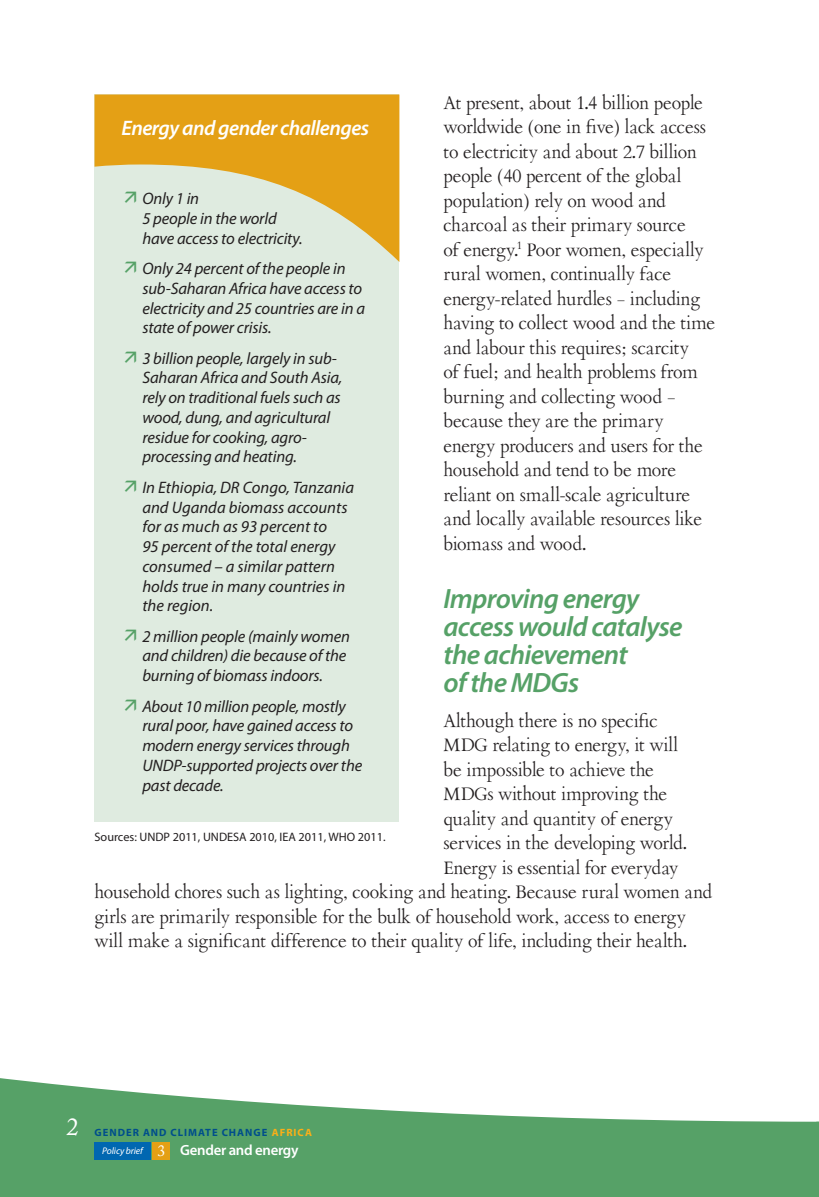
<style>
.page{position:relative;width:819px;height:1197px;background:#fff}
.page>*{position:absolute;margin:0;border:0;box-sizing:border-box;transform-origin:0 0}
.t1{font:italic 600 28px/28px "Myriad Pro";letter-spacing:-.025em;color:#56a167}
.t2{font:24.5px "Adobe Caslon Pro";color:#fff}
.t3{font:italic 600 21px "Myriad Pro";letter-spacing:-.025em;color:#fff}
.t4{font:19.25px/24.5px "Aetna JY Newstyle Roman";letter-spacing:-.01em;color:#231f20}
.t5{font:italic 16.62px/19.8px "Myriad Pro";letter-spacing:-.01em;color:#231f20}
.t6{font:600 14.88px "Myriad Pro";letter-spacing:-.02em;color:#fff}
.t7{font:12.25px "Myriad Pro";color:#231f20}
.t8{font:700 10.5px "Myriad Pro";letter-spacing:.095em;color:#004e8b}
.t9{font:italic 9.62px "Myriad Pro";letter-spacing:-.01em;color:#fff}
.s1{color:#fcaf17}
.s2{font-family:"Adobe Caslon";font-style:normal;font-size:15.75px}
</style>
<div class="page">
<svg style="left:0;top:1078px;width:816px;height:119px;fill:#56a167"></svg>
<div style="left:94px;top:1142px;width:57px;height:17px;background:#0067b1"></div>
<div style="left:153px;top:1142px;width:17px;height:17px;background:#e4a015"></div>
<svg style="left:816px;top:1121px;width:3px;height:76px"></svg>
<div style="left:94px;top:94px;width:305px;height:728px;background:#dfebe0"></div>
<svg style="left:95px;top:95px;width:304px;height:167px;fill:#e4a015"></svg>
<svg style="left:125px;top:192px;width:11px;height:11px"></svg>
<p class="t4" style="left:444px;top:91px;width:273px">At present, about 1.4 billion people worldwide (one in five) lack access to electricity and about 2.7 billion people (40 percent of the global population) rely on wood and charcoal as their primary source<br>of energy.<sup>1</sup> Poor women, especially rural women, continually face energy-related hurdles – including having to collect wood and the time and labour this requires; scarcity<br>of fuel; and health problems from burning and collecting wood – because they are the primary energy producers and users for the household and tend to be more reliant on small-scale agriculture and locally available resources like biomass and wood.</p>
<h1 class="t1" style="left:444px;top:584px;width:241px">Improving energy access would catalyse the achievement<br>of the MDGs</h1>
<p class="t4" style="left:444px;top:709px;width:216px">Although there is no specific</p>
<p class="t4" style="left:444px;top:733px;width:236px">MDG relating to energy, it will</p>
<p class="t4" style="left:444px;top:758px;width:212px">be impossible to achieve the</p>
<p class="t4" style="left:444px;top:782px;width:225px">MDGs without improving the</p>
<p class="t4" style="left:444px;top:807px;width:231px">quality and quantity of energy</p>
<p class="t4" style="left:444px;top:831px;width:245px">services in the developing world.</p>
<p class="t4" style="left:444px;top:856px;width:237px">Energy is essential for everyday</p>
<p class="t4" style="left:94px;top:880px;width:619px">household chores such as lighting, cooking and heating. Because rural women and</p>
<p class="t4" style="left:94px;top:905px;width:593px">girls are primarily responsible for the bulk of household work, access to energy</p>
<p class="t4" style="left:94px;top:929px;width:594px">will make a significant difference to their quality of life, including their health.</p>
<p class="t3" style="left:121px;top:115px;width:249px">Energy and gender challenges</p>
<p class="t5" style="left:142px;top:188px;width:162px">Only 1 in<br>5 people in the world have access to electricity.</p>
<p class="t5" style="left:142px;top:258px;width:224px">Only 24 percent of the people in sub-Saharan Africa have access to electricity and 25 countries are in a state of power crisis.</p>
<p class="t5" style="left:142px;top:348px;width:202px">3 billion people, largely in sub-<br>Saharan Africa and South Asia, rely on traditional fuels such as wood, dung, and agricultural residue for cooking, agro&shy;processing and heating.</p>
<p class="t5" style="left:142px;top:477px;width:213px">In Ethiopia, DR Congo, Tanzania and Uganda biomass accounts for as much as 93 percent to<br>95 percent of the total energy consumed – a similar pattern holds true in many countries in the region.</p>
<p class="t5" style="left:142px;top:626px;width:209px">2 million people (mainly women and children) die because of the burning of biomass indoors.</p>
<p class="t5" style="left:142px;top:696px;width:221px">About 10 million people, mostly rural poor, have gained access to modern energy services through<br>UNDP-supported projects over the past decade.</p>
<p class="t7" style="left:94px;top:830px;width:293px">Sources: UNDP 2011, UNDESA 2010, IEA 2011, WHO 2011.</p>
<p class="t2" style="left:66px;top:1113px;width:14px">2</p>
<p class="t8" style="left:95px;top:1125px;width:219px">GENDER AND CLIMATE CHANGE <span class="s1">AFRICA</span></p>
<p class="t6" style="left:180px;top:1141px;width:120px">Gender and energy</p>
<p class="t9" style="left:102px;top:1145px;width:65px">Policy brief <span class="s2">3</span></p>
</div>
